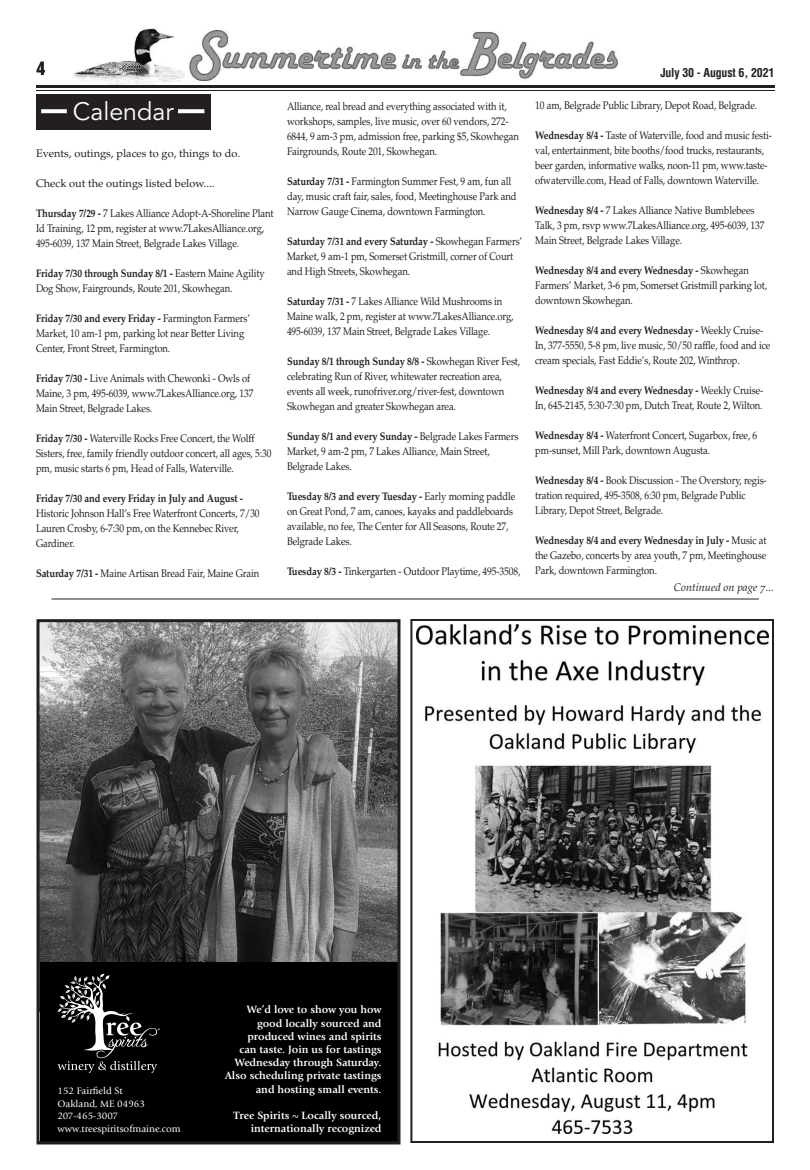
<style>
.page{position:relative;width:810px;height:1170px;background:#fff}
.page>*{position:absolute;margin:0;border:0;box-sizing:border-box;transform-origin:0 0}
.t1{font:25px "Avenir";color:#fff}
.t2{font:700 condensed 18px "Helvetica";color:#231f20}
.t3{font:700 condensed 12px "Helvetica";letter-spacing:-.015em;color:#231f20}
.t4{font:11px/15px "Palatino";letter-spacing:-.01em;color:#231f20;scale:.86 1}
.t5{font:700 11px/13.2px "Giovanni";color:#fff;text-align:right}
.t6{font:11px "Palatino";letter-spacing:-.01em;color:#231f20}
.t7{font:700 11px "Palatino";letter-spacing:-.01em;color:#231f20;scale:.86 1}
.t8{font:11px "Palatino Italic Os F";color:#231f20}
.t9{font:10px/12.7px "Giovanni";color:#fff}
.s1{font-weight:700}
</style>
<div class="page">
<img style="left:41px;top:623px;width:355px;height:339px">
<div style="left:40px;top:962px;width:358px;height:179px;background:#000"></div>
<svg style="left:58px;top:974px;width:102px;height:99px"></svg>
<div style="left:37px;top:619px;width:363px;height:525px;border:3px solid #231f20"></div>
<img style="left:73px;top:28px;width:112px;height:57px">
<img style="left:189px;top:30px;width:429px;height:52px">
<hr style="left:36px;top:85px;width:739px;height:3px;background:#231f20">
<hr style="left:36px;top:90px;width:739px;height:1px;background:#231f20">
<hr style="left:52px;top:599px;width:707px;height:1px;background:#231f20">
<div style="left:37px;top:94px;width:174px;height:36px;background:#231f20"></div>
<svg style="left:41px;top:109px;width:26px;height:4px"></svg>
<svg style="left:178px;top:109px;width:26px;height:4px"></svg>
<img style="left:416px;top:625px;width:352px;height:508px">
<div style="left:410px;top:619px;width:364px;height:524px;border:2px solid #231f20"></div>
<h2 class="t2" style="left:36px;top:61px;width:10px">4</h2>
<p class="t3" style="left:660px;top:68px;width:116px">July 30 - August 6, 2021</p>
<h1 class="t1" style="left:73px;top:101px;width:102px">Calendar</h1>
<p class="t6" style="left:36px;top:149px;width:206px">Events, outings, places to go, things to do.</p>
<p class="t6" style="left:36px;top:179px;width:180px">Check out the outings listed below....</p>
<p class="t4" style="left:36px;top:207px;width:278px"><span class="s1">Thursday 7/29 -</span> 7 Lakes Alliance Adopt-A-Shoreline Plant<br>Id Training, 12 pm, register at www.7LakesAlliance.org,<br>495-6039, 137 Main Street, Belgrade Lakes Village.</p>
<p class="t4" style="left:36px;top:267px;width:267px"><span class="s1">Friday 7/30 through Sunday 8/1 -</span> Eastern Maine Agility<br>Dog Show, Fairgrounds, Route 201, Skowhegan.</p>
<p class="t4" style="left:36px;top:312px;width:250px"><span class="s1">Friday 7/30 and every Friday -</span> Farmington Farmers’<br>Market, 10 am-1 pm, parking lot near Better Living<br>Center, Front Street, Farmington.</p>
<p class="t4" style="left:36px;top:372px;width:254px"><span class="s1">Friday 7/30 -</span> Live Animals with Chewonki - Owls of<br>Maine, 3 pm, 495-6039, www.7LakesAlliance.org, 137<br>Main Street, Belgrade Lakes.</p>
<p class="t4" style="left:36px;top:432px;width:275px"><span class="s1">Friday 7/30 -</span> Waterville Rocks Free Concert, the Wolff<br>Sisters, free, family friendly outdoor concert, all ages, 5:30 pm, music starts 6 pm, Head of Falls, Waterville.</p>
<p class="t7" style="left:36px;top:494px;width:242px">Friday 7/30 and every Friday in July and August -</p>
<p class="t4" style="left:36px;top:507px;width:262px">Historic Johnson Hall’s Free Waterfront Concerts, 7/30<br>Lauren Crosby, 6-7:30 pm, on the Kennebec River,<br>Gardiner.</p>
<p class="t4" style="left:36px;top:567px;width:261px"><span class="s1">Saturday 7/31 -</span> Maine Artisan Bread Fair, Maine Grain</p>
<p class="t4" style="left:287px;top:100px;width:271px">Alliance, real bread and everything associated with it, workshops, samples, live music, over 60 vendors, 272- 6844, 9 am-3 pm, admission free, parking $5, Skowhegan Fairgrounds, Route 201, Skowhegan.</p>
<p class="t4" style="left:287px;top:175px;width:269px"><span class="s1">Saturday 7/31 -</span> Farmington Summer Fest, 9 am, fun all day, music craft fair, sales, food, Meetinghouse Park and<br>Narrow Gauge Cinema, downtown Farmington.</p>
<p class="t4" style="left:287px;top:235px;width:275px"><span class="s1">Saturday 7/31 and every Saturday -</span> Skowhegan Farmers’<br>Market, 9 am-1 pm, Somerset Gristmill, corner of Court and High Streets, Skowhegan.</p>
<p class="t4" style="left:287px;top:295px;width:265px"><span class="s1">Saturday 7/31 -</span> 7 Lakes Alliance Wild Mushrooms in<br>Maine walk, 2 pm, register at www.7LakesAlliance.org,<br>495-6039, 137 Main Street, Belgrade Lakes Village.</p>
<p class="t4" style="left:287px;top:355px;width:273px"><span class="s1">Sunday 8/1 through Sunday 8/8 -</span> Skowhegan River Fest, celebrating Run of River, whitewater recreation area, events all week, runofriver.org/river-fest, downtown Skowhegan and greater Skowhegan area.</p>
<p class="t4" style="left:287px;top:430px;width:271px"><span class="s1">Sunday 8/1 and every Sunday -</span> Belgrade Lakes Farmers<br>Market, 9 am-2 pm, 7 Lakes Alliance, Main Street,<br>Belgrade Lakes.</p>
<p class="t4" style="left:287px;top:490px;width:267px"><span class="s1">Tuesday 8/3 and every Tuesday -</span> Early morning paddle on Great Pond, 7 am, canoes, kayaks and paddleboards available, no fee, The Center for All Seasons, Route 27, Belgrade Lakes.</p>
<p class="t4" style="left:287px;top:565px;width:273px"><span class="s1">Tuesday 8/3 -</span> Tinkergarten - Outdoor Playtime, 495-3508,</p>
<p class="t4" style="left:535px;top:99px;width:260px">10 am, Belgrade Public Library, Depot Road, Belgrade.</p>
<p class="t4" style="left:535px;top:129px;width:277px"><span class="s1">Wednesday 8/4 -</span> Taste of Waterville, food and music festi&shy;val, entertainment, bite booths/food trucks, restaurants, beer garden, informative walks, noon-11 pm, www.taste&shy;ofwaterville.com, Head of Falls, downtown Waterville.</p>
<p class="t4" style="left:535px;top:204px;width:268px"><span class="s1">Wednesday 8/4 -</span> 7 Lakes Alliance Native Bumblebees<br>Talk, 3 pm, rsvp www.7LakesAlliance.org, 495-6039, 137<br>Main Street, Belgrade Lakes Village.</p>
<p class="t4" style="left:535px;top:264px;width:271px"><span class="s1">Wednesday 8/4 and every Wednesday -</span> Skowhegan<br>Farmers’ Market, 3-6 pm, Somerset Gristmill parking lot, downtown Skowhegan.</p>
<p class="t4" style="left:535px;top:324px;width:275px"><span class="s1">Wednesday 8/4 and every Wednesday -</span> Weekly Cruise-<br>In, 377-5550, 5-8 pm, live music, 50/50 raffle, food and ice cream specials, Fast Eddie’s, Route 202, Winthrop.</p>
<p class="t4" style="left:535px;top:384px;width:267px"><span class="s1">Wednesday 8/4 and every Wednesday -</span> Weekly Cruise-<br>In, 645-2145, 5:30-7:30 pm, Dutch Treat, Route 2, Wilton.</p>
<p class="t4" style="left:535px;top:429px;width:260px"><span class="s1">Wednesday 8/4 -</span> Waterfront Concert, Sugarbox, free, 6 pm-sunset, Mill Park, downtown Augusta.</p>
<p class="t4" style="left:535px;top:474px;width:271px"><span class="s1">Wednesday 8/4 -</span> Book Discussion - The Overstory, regis&shy;tration required, 495-3508, 6:30 pm, Belgrade Public<br>Library, Depot Street, Belgrade.</p>
<p class="t4" style="left:535px;top:534px;width:271px;text-align:justify"><span class="s1">Wednesday 8/4 and every Wednesday in July -</span> Music at the Gazebo, concerts by area youth, 7 pm, Meetinghouse Park, downtown Farmington.</p>
<p class="t8" style="left:674px;top:583px;width:102px">Continued on page 7...</p>
<p class="t9" style="left:58px;top:1085px;width:125px">152 Fairfield St<br>Oakland, ME 04963<br>207-465-3007 www.treespiritsofmaine.com</p>
<p class="t5" style="left:225px;top:1004px;width:158px">We’d love to show you how good locally sourced and produced wines and spirits<br>can taste. Join us for tastings<br>Wednesday through Saturday.<br>Also scheduling private tastings and hosting small events.</p>
<p class="t5" style="left:234px;top:1110px;width:149px">Tree Spirits ~ Locally sourced, internationally recognized</p>
</div>
